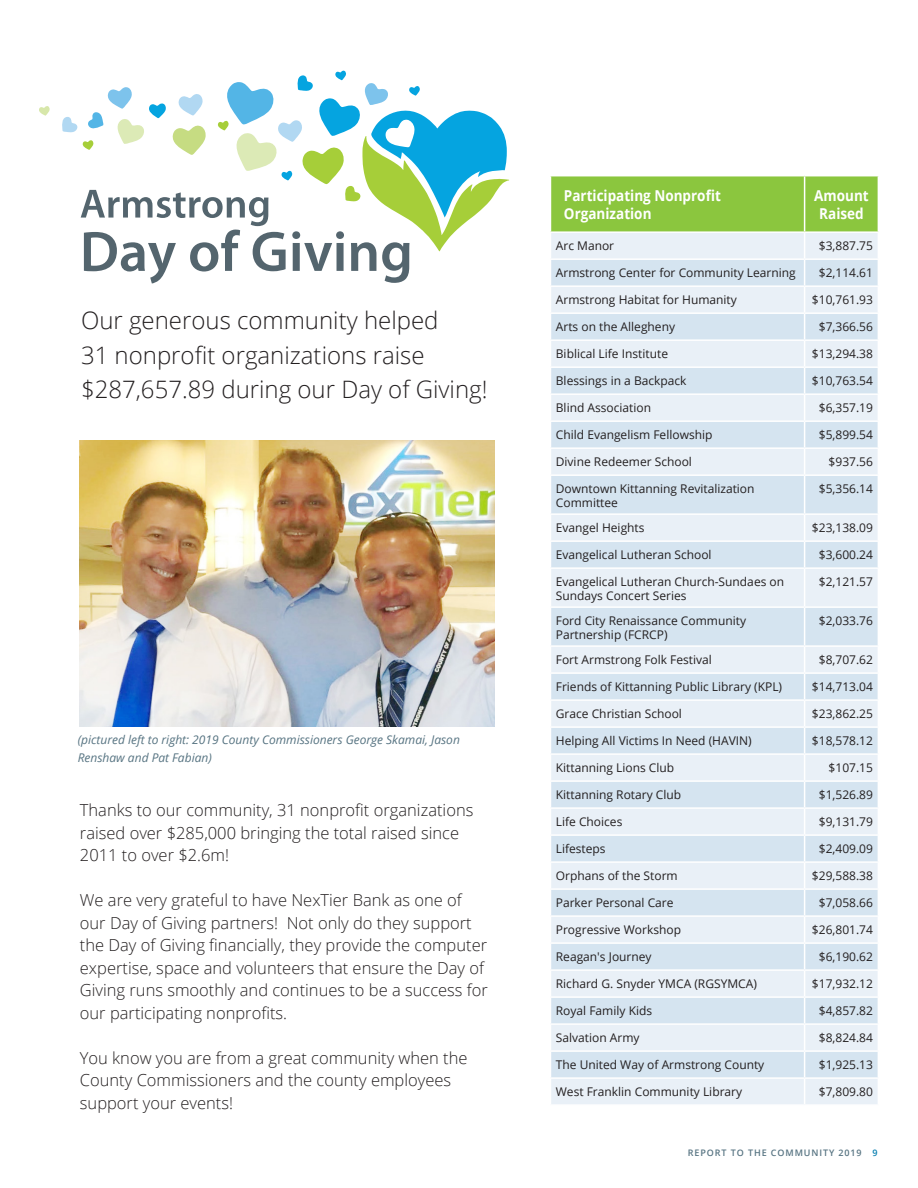
<style>
.page{position:relative;width:918px;height:1188px;background:#fff}
.page>*{position:absolute;margin:0;border:0;box-sizing:border-box;transform-origin:0 0}
.t1{font:300 24px/34.5px "Open Sans";color:#231f20}
.t2{font:300 16.5px/22.5px "Open Sans";color:#231f20}
.t3{font:700 15px "Open Sans";color:#fff;scale:.9 1}
.t4{font:12px/14.4px "Open Sans";color:#231f20}
.t5{font:italic 12px/18px "Open Sans";color:#577482}
.t6{font:600 9px "Open Sans";letter-spacing:.1em;color:#577482}
.s1{color:#077eb0}
</style>
<div class="page">
<svg style="left:39px;top:106px;width:11px;height:10px"></svg>
<svg style="left:62px;top:71px;width:447px;height:212px"></svg>
<img style="left:80px;top:441px;width:415px;height:285px">
<div style="left:551px;top:1079px;width:327px;height:25px;background:#e9f0f7"></div>
<svg style="left:551px;top:476px;width:327px;height:601px;background:#dee9f3"></svg>
<svg style="left:551px;top:176px;width:327px;height:298px;background:#d1e4d3"></svg>
<hr style="left:804px;top:476px;width:1px;height:37px;background:#fff">
<hr style="left:550px;top:513px;width:255px;height:2px;background:#fff">
<hr style="left:805px;top:513px;width:74px;height:2px;background:#fff">
<hr style="left:550px;top:540px;width:255px;height:2px;background:#fff">
<hr style="left:805px;top:540px;width:74px;height:2px;background:#fff">
<svg style="left:804px;top:515px;width:1px;height:52px"></svg>
<hr style="left:550px;top:567px;width:255px;height:2px;background:#fff">
<hr style="left:805px;top:567px;width:74px;height:2px;background:#fff">
<hr style="left:804px;top:569px;width:1px;height:37px;background:#fff">
<hr style="left:550px;top:606px;width:255px;height:2px;background:#fff">
<hr style="left:805px;top:606px;width:74px;height:2px;background:#fff">
<hr style="left:804px;top:608px;width:1px;height:37px;background:#fff">
<hr style="left:550px;top:645px;width:255px;height:2px;background:#fff">
<hr style="left:805px;top:645px;width:74px;height:2px;background:#fff">
<hr style="left:550px;top:672px;width:255px;height:2px;background:#fff">
<hr style="left:805px;top:672px;width:74px;height:2px;background:#fff">
<hr style="left:550px;top:699px;width:255px;height:2px;background:#fff">
<hr style="left:805px;top:699px;width:74px;height:2px;background:#fff">
<hr style="left:550px;top:726px;width:255px;height:2px;background:#fff">
<hr style="left:805px;top:726px;width:74px;height:2px;background:#fff">
<hr style="left:550px;top:753px;width:255px;height:2px;background:#fff">
<hr style="left:805px;top:753px;width:74px;height:2px;background:#fff">
<hr style="left:550px;top:780px;width:255px;height:2px;background:#fff">
<hr style="left:805px;top:780px;width:74px;height:2px;background:#fff">
<hr style="left:550px;top:807px;width:255px;height:2px;background:#fff">
<hr style="left:805px;top:807px;width:74px;height:2px;background:#fff">
<hr style="left:550px;top:834px;width:255px;height:2px;background:#fff">
<hr style="left:805px;top:834px;width:74px;height:2px;background:#fff">
<hr style="left:550px;top:861px;width:255px;height:2px;background:#fff">
<hr style="left:805px;top:861px;width:74px;height:2px;background:#fff">
<hr style="left:550px;top:888px;width:255px;height:2px;background:#fff">
<hr style="left:805px;top:888px;width:74px;height:2px;background:#fff">
<hr style="left:550px;top:915px;width:255px;height:2px;background:#fff">
<hr style="left:805px;top:915px;width:74px;height:2px;background:#fff">
<hr style="left:550px;top:942px;width:255px;height:2px;background:#fff">
<hr style="left:805px;top:942px;width:74px;height:2px;background:#fff">
<hr style="left:550px;top:969px;width:255px;height:2px;background:#fff">
<hr style="left:805px;top:969px;width:74px;height:2px;background:#fff">
<hr style="left:550px;top:996px;width:255px;height:2px;background:#fff">
<hr style="left:805px;top:996px;width:74px;height:2px;background:#fff">
<hr style="left:550px;top:1023px;width:255px;height:2px;background:#fff">
<hr style="left:805px;top:1023px;width:74px;height:2px;background:#fff">
<hr style="left:550px;top:1050px;width:255px;height:2px;background:#fff">
<hr style="left:805px;top:1050px;width:74px;height:2px;background:#fff">
<svg style="left:804px;top:647px;width:1px;height:457px"></svg>
<hr style="left:804px;top:176px;width:1px;height:55px;background:#fff">
<hr style="left:550px;top:231px;width:255px;height:2px;background:#fff">
<hr style="left:805px;top:231px;width:74px;height:2px;background:#fff">
<p class="t1" style="left:81px;top:303px;width:408px">Our generous community helped<br>31 nonprofit organizations raise $287,657.89 during our Day of Giving!</p>
<p class="t5" style="left:78px;top:730px;width:384px">(pictured left to right: 2019 County Commissioners George Skamai, Jason<br>Renshaw and Pat Fabian)</p>
<p class="t2" style="left:80px;top:798px;width:395px">Thanks to our community, 31 nonprofit organizations raised over $285,000 bringing the total raised since<br>2011 to over $2.6m!</p>
<p class="t2" style="left:80px;top:888px;width:410px">We are very grateful to have NexTier Bank as one of our Day of Giving partners! Not only do they support the Day of Giving financially, they provide the computer expertise, space and volunteers that ensure the Day of Giving runs smoothly and continues to be a success for our participating nonprofits.</p>
<p class="t2" style="left:80px;top:1046px;width:389px">You know you are from a great community when the<br>County Commissioners and the county employees support your events!</p>
<p class="t3" style="left:564px;top:185px;width:176px">Participating Nonprofit</p>
<p class="t3" style="left:564px;top:203px;width:99px">Organization</p>
<p class="t3" style="left:814px;top:185px;width:62px">Amount</p>
<p class="t3" style="left:819px;top:203px;width:51px">Raised</p>
<p class="t4" style="left:556px;top:238px;width:60px">Arc Manor</p>
<p class="t4" style="left:819px;top:238px;width:56px">$3,887.75</p>
<p class="t4" style="left:556px;top:265px;width:241px">Armstrong Center for Community Learning</p>
<p class="t4" style="left:819px;top:265px;width:56px">$2,114.61</p>
<p class="t4" style="left:556px;top:292px;width:183px">Armstrong Habitat for Humanity</p>
<p class="t4" style="left:812px;top:292px;width:63px">$10,761.93</p>
<p class="t4" style="left:556px;top:319px;width:121px">Arts on the Allegheny</p>
<p class="t4" style="left:819px;top:319px;width:56px">$7,366.56</p>
<p class="t4" style="left:556px;top:346px;width:114px">Biblical Life Institute</p>
<p class="t4" style="left:812px;top:346px;width:63px">$13,294.38</p>
<p class="t4" style="left:556px;top:373px;width:132px">Blessings in a Backpack</p>
<p class="t4" style="left:812px;top:373px;width:63px">$10,763.54</p>
<p class="t4" style="left:556px;top:400px;width:97px">Blind Association</p>
<p class="t4" style="left:819px;top:400px;width:56px">$6,357.19</p>
<p class="t4" style="left:556px;top:427px;width:158px">Child Evangelism Fellowship</p>
<p class="t4" style="left:819px;top:427px;width:56px">$5,899.54</p>
<p class="t4" style="left:556px;top:454px;width:138px">Divine Redeemer School</p>
<p class="t4" style="left:829px;top:454px;width:46px">$937.56</p>
<p class="t4" style="left:556px;top:481px;width:200px">Downtown Kittanning Revitalization</p>
<p class="t4" style="left:556px;top:496px;width:64px">Committee</p>
<p class="t4" style="left:819px;top:481px;width:56px">$5,356.14</p>
<p class="t4" style="left:556px;top:520px;width:90px">Evangel Heights</p>
<p class="t4" style="left:812px;top:520px;width:63px">$23,138.09</p>
<p class="t4" style="left:556px;top:547px;width:157px">Evangelical Lutheran School</p>
<p class="t4" style="left:819px;top:547px;width:56px">$3,600.24</p>
<p class="t4" style="left:556px;top:574px;width:230px">Evangelical Lutheran Church-Sundaes on<br>Sundays Concert Series</p>
<p class="t4" style="left:819px;top:574px;width:56px">$2,121.57</p>
<p class="t4" style="left:556px;top:613px;width:192px">Ford City Renaissance Community</p>
<p class="t4" style="left:556px;top:627px;width:113px">Partnership (FCRCP)</p>
<p class="t4" style="left:819px;top:613px;width:56px">$2,033.76</p>
<p class="t4" style="left:556px;top:652px;width:158px">Fort Armstrong Folk Festival</p>
<p class="t4" style="left:819px;top:652px;width:56px">$8,707.62</p>
<p class="t4" style="left:556px;top:679px;width:228px">Friends of Kittanning Public Library (KPL)</p>
<p class="t4" style="left:812px;top:679px;width:63px">$14,713.04</p>
<p class="t4" style="left:556px;top:706px;width:128px">Grace Christian School</p>
<p class="t4" style="left:812px;top:706px;width:63px">$23,862.25</p>
<p class="t4" style="left:556px;top:733px;width:197px">Helping All Victims In Need (HAVIN)</p>
<p class="t4" style="left:812px;top:733px;width:63px">$18,578.12</p>
<p class="t4" style="left:556px;top:760px;width:120px">Kittanning Lions Club</p>
<p class="t4" style="left:829px;top:760px;width:46px">$107.15</p>
<p class="t4" style="left:556px;top:787px;width:127px">Kittanning Rotary Club</p>
<p class="t4" style="left:819px;top:787px;width:56px">$1,526.89</p>
<p class="t4" style="left:556px;top:814px;width:68px">Life Choices</p>
<p class="t4" style="left:819px;top:814px;width:56px">$9,131.79</p>
<p class="t4" style="left:556px;top:841px;width:51px">Lifesteps</p>
<p class="t4" style="left:819px;top:841px;width:56px">$2,409.09</p>
<p class="t4" style="left:556px;top:868px;width:123px">Orphans of the Storm</p>
<p class="t4" style="left:812px;top:868px;width:63px">$29,588.38</p>
<p class="t4" style="left:556px;top:895px;width:119px">Parker Personal Care</p>
<p class="t4" style="left:819px;top:895px;width:56px">$7,058.66</p>
<p class="t4" style="left:556px;top:922px;width:127px">Progressive Workshop</p>
<p class="t4" style="left:812px;top:922px;width:63px">$26,801.74</p>
<p class="t4" style="left:556px;top:949px;width:97px">Reagan's Journey</p>
<p class="t4" style="left:819px;top:949px;width:56px">$6,190.62</p>
<p class="t4" style="left:556px;top:976px;width:203px">Richard G. Snyder YMCA (RGSYMCA)</p>
<p class="t4" style="left:812px;top:976px;width:63px">$17,932.12</p>
<p class="t4" style="left:556px;top:1003px;width:98px">Royal Family Kids</p>
<p class="t4" style="left:819px;top:1003px;width:56px">$4,857.82</p>
<p class="t4" style="left:556px;top:1030px;width:85px">Salvation Army</p>
<p class="t4" style="left:819px;top:1030px;width:56px">$8,824.84</p>
<p class="t4" style="left:556px;top:1057px;width:210px">The United Way of Armstrong County</p>
<p class="t4" style="left:819px;top:1057px;width:56px">$1,925.13</p>
<p class="t4" style="left:556px;top:1084px;width:188px">West Franklin Community Library</p>
<p class="t4" style="left:819px;top:1084px;width:56px">$7,809.80</p>
<p class="t6" style="left:688px;top:1146px;width:191px">REPORT TO THE COMMUNITY 2019 <span class="s1">9</span></p>
</div>
